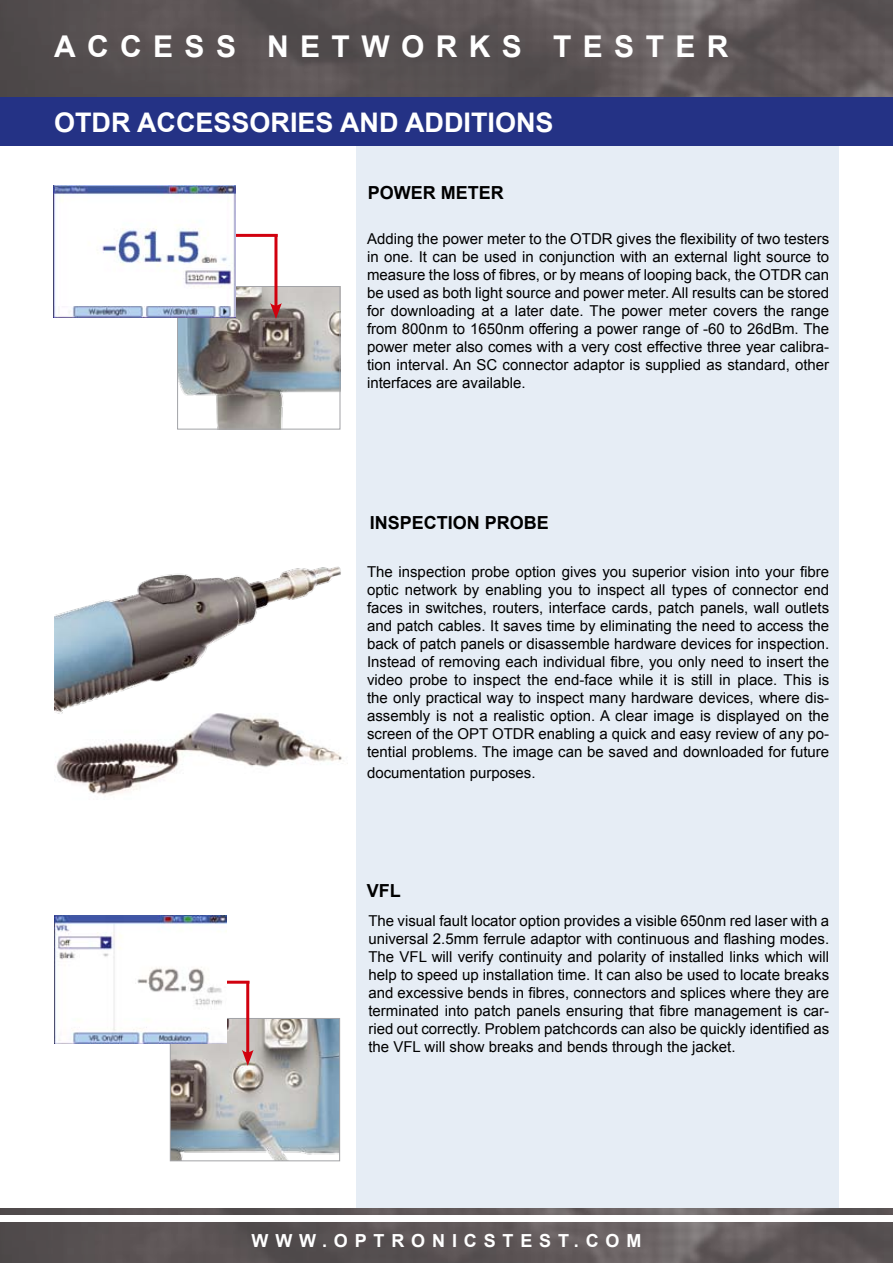
<style>
.page{position:relative;width:893px;height:1263px;background:#fff}
.page>*{position:absolute;margin:0;border:0;box-sizing:border-box;transform-origin:0 0}
.t1{font:700 30px "Arial";letter-spacing:.38em;color:#fff}
.t2{font:700 27px "Arial";color:#fff}
.t3{font:700 18px "Arial";color:#000}
.t4{font:700 18px "Arial";letter-spacing:.38em;color:#fff}
.t5{font:15px/18px "Arial";color:#000;text-align:justify}
</style>
<div class="page">
<div style="left:356px;top:139px;width:483px;height:1077px;background:#e6edf5"></div>
<svg style="left:0;top:1208px;width:893px;height:55px;background:#5d5657"></svg>
<img style="left:0;top:0;width:893px;height:97px">
<div style="left:0;top:97px;width:893px;height:49px;background:#243285"></div>
<div style="left:0;top:1215px;width:893px;height:7px;background:#fff"></div>
<img style="left:54px;top:696px;width:290px;height:99px">
<img style="left:55px;top:566px;width:289px;height:156px">
<img style="left:172px;top:1020px;width:166px;height:139px">
<div style="left:170px;top:1018px;width:170px;height:143px;border:1px solid #a2a3a7"></div>
<hr style="left:222px;top:981px;width:27px;height:3px;background:#d1010e">
<hr style="left:246px;top:981px;width:3px;height:74px;background:#d1010e">
<svg style="left:242px;top:1050px;width:12px;height:16px"></svg>
<img style="left:55px;top:915px;width:171px;height:129px">
<img style="left:179px;top:288px;width:159px;height:139px">
<div style="left:177px;top:286px;width:163px;height:143px;border:1px solid #a2a3a7"></div>
<hr style="left:226px;top:234px;width:52px;height:3px;background:#d1010e">
<hr style="left:274px;top:234px;width:3px;height:75px;background:#d1010e">
<svg style="left:270px;top:303px;width:12px;height:16px"></svg>
<img style="left:53px;top:186px;width:182px;height:132px">
<h1 class="t1" style="left:54px;top:27px;width:676px">ACCESS NETWORKS TESTER</h1>
<h2 class="t2" style="left:54px;top:104px;width:501px">OTDR ACCESSORIES AND ADDITIONS</h2>
<p class="t3" style="left:368px;top:181px;width:138px">POWER METER</p>
<p class="t5" style="left:367px;top:230px;width:464px">Adding the power meter to the OTDR gives the flexibility of two testers in one. It can be used in conjunction with an external light source to measure the loss of fibres, or by means of looping back, the OTDR can be used as both light source and power meter. All results can be stored for downloading at a later date. The power meter covers the range from 800nm to 1650nm offering a power range of -60 to 26dBm. The power meter also comes with a very cost effective three year calibra&shy;tion interval. An SC connector adaptor is supplied as standard, other interfaces are available.</p>
<p class="t3" style="left:370px;top:510px;width:181px">INSPECTION PROBE</p>
<p class="t5" style="left:367px;top:563px;width:464px">The inspection probe option gives you superior vision into your fibre optic network by enabling you to inspect all types of connector end faces in switches, routers, interface cards, patch panels, wall outlets and patch cables. It saves time by eliminating the need to access the back of patch panels or disassemble hardware devices for inspection.<br>Instead of removing each individual fibre, you only need to insert the video probe to inspect the end-face while it is still in place. This is the only practical way to inspect many hardware devices, where dis&shy;assembly is not a realistic option. A clear image is displayed on the screen of the OPT OTDR enabling a quick and easy review of any po&shy;tential problems. The image can be saved and downloaded for future</p>
<p class="t5" style="left:367px;top:764px;width:170px">documentation purposes.</p>
<p class="t3" style="left:367px;top:878px;width:36px">VFL</p>
<p class="t5" style="left:368px;top:912px;width:462px">The visual fault locator option provides a visible 650nm red laser with a universal 2.5mm ferrule adaptor with continuous and flashing modes.<br>The VFL will verify continuity and polarity of installed links which will help to speed up installation time. It can also be used to locate breaks and excessive bends in fibres, connectors and splices where they are terminated into patch panels ensuring that fibre management is car&shy;ried out correctly. Problem patchcords can also be quickly identified as the VFL will show breaks and bends through the jacket.</p>
<p class="t4" style="left:252px;top:1229px;width:391px">WWW.OPTRONICSTEST.COM</p>
</div>
